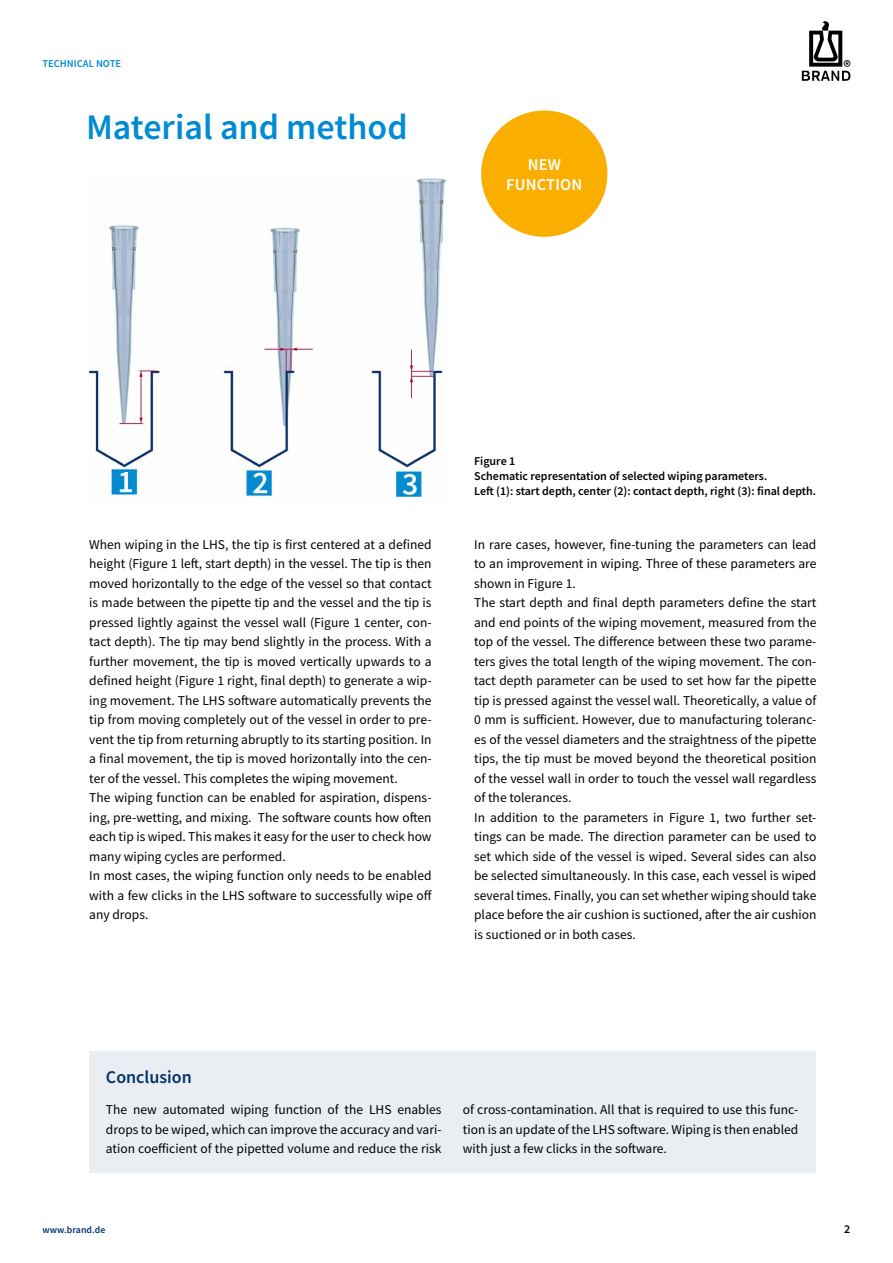
<style>
.page{position:relative;width:893px;height:1263px;background:#fff}
.page>*{position:absolute;margin:0;border:0;box-sizing:border-box;transform-origin:0 0}
.t1{font:600 36px "Source Sans Pro";color:#008bd2}
.t2{font:600 18px "Source Sans Pro";color:#03326c}
.t3{font:600 16.5px/19.8px "Source Sans Pro";letter-spacing:.01em;color:#fff;text-align:center}
.t4{font:13.5px/19.5px "Source Sans Pro";color:#000}
.t5{font:600 12px/15px "Source Sans Pro";color:#000}
.t6{font:600 10.5px "Source Sans Pro";color:#008bd2}
.t7{font:600 9.75px "Source Sans Pro";letter-spacing:.01em;color:#03326c}
</style>
<div class="page">
<svg style="left:802px;top:21px;width:48px;height:60px"></svg>
<img style="left:89px;top:178px;width:357px;height:324px">
<div style="left:89px;top:1052px;width:726px;height:121px;background:#eaedf1"></div>
<div style="left:481px;top:111px;width:126px;height:126px;background:#f9ae00;border-radius:50%"></div>
<p class="t6" style="left:43px;top:57px;width:80px">TECHNICAL NOTE</p>
<h1 class="t1" style="left:86px;top:104px;width:323px">Material and method</h1>
<p class="t3" style="left:506px;top:154px;width:78px">NEW<br>FUNCTION</p>
<p class="t5" style="left:474px;top:453px;width:344px">Figure 1<br>Schematic representation of selected wiping parameters.<br>Left (1): start depth, center (2): contact depth, right (3): final depth.</p>
<p class="t4" style="left:89px;top:534px;width:344px">When wiping in the LHS, the tip is first centered at a defined height (Figure 1 left, start depth) in the vessel. The tip is then moved horizontally to the edge of the vessel so that contact is made between the pipette tip and the vessel and the tip is pressed lightly against the vessel wall (Figure 1 center, con&shy;tact depth). The tip may bend slightly in the process. With a further movement, the tip is moved vertically upwards to a defined height (Figure 1 right, final depth) to generate a wip&shy;ing movement. The LHS software automatically prevents the tip from moving completely out of the vessel in order to pre&shy;vent the tip from returning abruptly to its starting position. In a final movement, the tip is moved horizontally into the cen&shy;ter of the vessel. This completes the wiping movement.<br>The wiping function can be enabled for aspiration, dispens&shy;ing, pre-wetting, and mixing. The software counts how often each tip is wiped. This makes it easy for the user to check how many wiping cycles are performed.<br>In most cases, the wiping function only needs to be enabled with a few clicks in the LHS software to successfully wipe off any drops.</p>
<p class="t4" style="left:474px;top:534px;width:344px">In rare cases, however, fine-tuning the parameters can lead to an improvement in wiping. Three of these parameters are shown in Figure 1.<br>The start depth and final depth parameters define the start and end points of the wiping movement, measured from the top of the vessel. The difference between these two parame&shy;ters gives the total length of the wiping movement. The con&shy;tact depth parameter can be used to set how far the pipette tip is pressed against the vessel wall. Theoretically, a value of 0 mm is sufficient. However, due to manufacturing toleranc&shy;es of the vessel diameters and the straightness of the pipette tips, the tip must be moved beyond the theoretical position of the vessel wall in order to touch the vessel wall regardless of the tolerances.<br>In addition to the parameters in Figure 1, two further set&shy;tings can be made. The direction parameter can be used to set which side of the vessel is wiped. Several sides can also be selected simultaneously. In this case, each vessel is wiped several times. Finally, you can set whether wiping should take place before the air cushion is suctioned, after the air cushion is suctioned or in both cases.</p>
<h2 class="t2" style="left:106px;top:1065px;width:87px">Conclusion</h2>
<p class="t4" style="left:106px;top:1100px;width:337px;text-align:justify">The new automated wiping function of the LHS enables drops to be wiped, which can improve the accuracy and vari&shy;ation coefficient of the pipetted volume and reduce the risk</p>
<p class="t4" style="left:463px;top:1100px;width:337px;text-align:justify">of cross-contamination. All that is required to use this func&shy;tion is an update of the LHS software. Wiping is then enabled with just a few clicks in the software.</p>
<p class="t7" style="left:43px;top:1223px;width:64px">www.brand.de</p>
<p class="t5" style="left:844px;top:1221px;width:8px">2</p>
</div>
